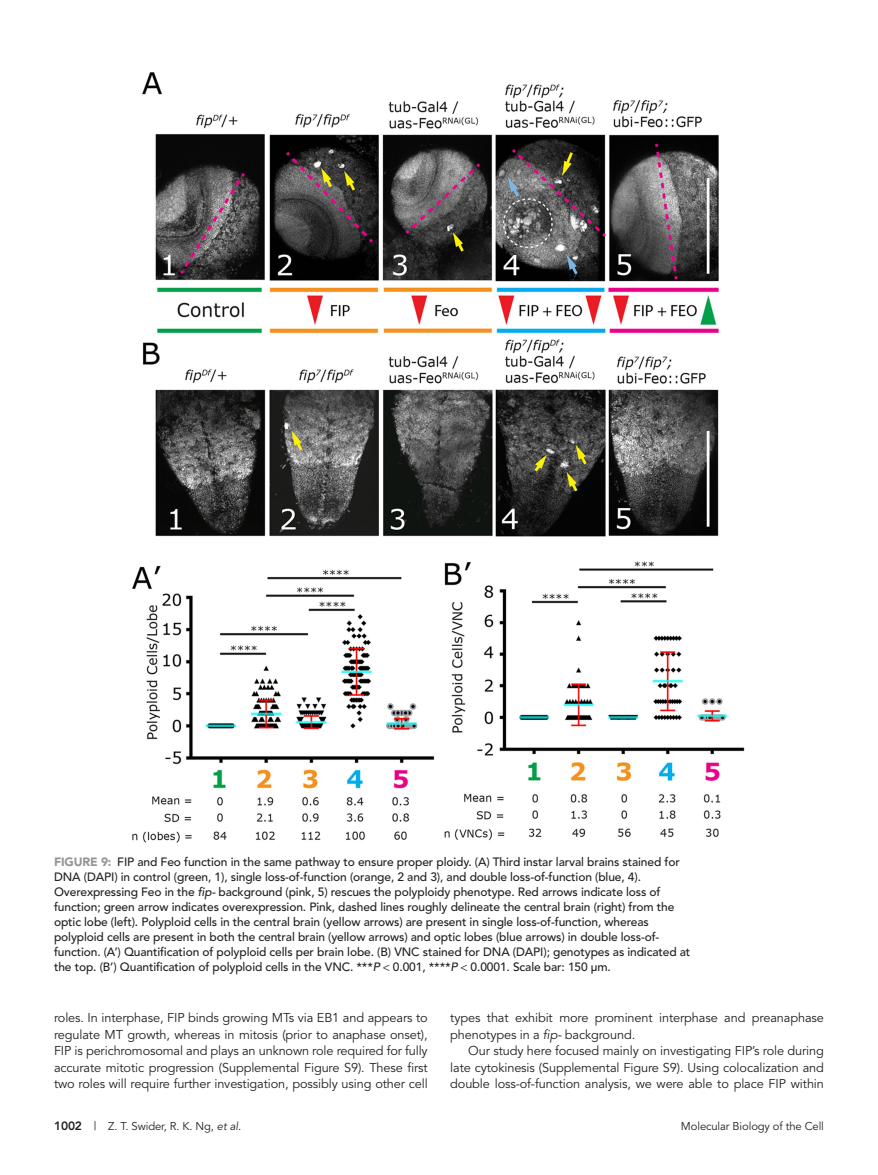
<style>
.page{position:relative;width:878px;height:1175px;background:#fff}
.page>*{position:absolute;margin:0;border:0;box-sizing:border-box;transform-origin:0 0}
.ParaFL{font:12.75px/16.5px "Avenir";letter-spacing:-.01em;color:#231f20;text-align:justify}
.Para{font:12.75px/16.5px "Avenir";letter-spacing:-.01em;color:#231f20;text-align:justify}
.FigCaption_35_5p{font:500 12px/15px "Avenir";letter-spacing:-.01em;color:#231f20}
.t1{font:11.25px "Avenir";letter-spacing:-.01em;color:#231f20}
.s1{font-weight:900;color:#939598}
.s2{font-style:italic}
.s3{font-weight:800;font-size:12px}
.s4{font-size:12px}
</style>
<div class="page">
<img style="left:133px;top:72px;width:612px;height:770px">
<p class="FigCaption_35_5p" style="left:54px;top:855px;width:638px"><span class="s1">FIGURE 9:</span> FIP and Feo function in the same pathway to ensure proper ploidy. (A) Third instar larval brains stained for DNA (DAPI) in control (green, 1), single loss-of-function (orange, 2 and 3), and double loss-of-function (blue, 4).<br>Overexpressing Feo in the <span class="s2">fip-</span> background (pink, 5) rescues the polyploidy phenotype. Red arrows indicate loss of function; green arrow indicates overexpression. Pink, dashed lines roughly delineate the central brain (right) from the optic lobe (left). Polyploid cells in the central brain (yellow arrows) are present in single loss-of-function, whereas polyploid cells are present in both the central brain (yellow arrows) and optic lobes (blue arrows) in double loss-of&shy;function. (A’) Quantification of polyploid cells per brain lobe. (B) VNC stained for DNA (DAPI); genotypes as indicated at the top. (B’) Quantification of polyploid cells in the VNC. ***<span class="s2">P</span> 0.001, ****<span class="s2">P</span> 0.0001. Scale bar: 150 µm.</p>
<p class="ParaFL" style="left:54px;top:1010px;width:375px">roles. In interphase, FIP binds growing MTs via EB1 and appears to regulate MT growth, whereas in mitosis (prior to anaphase onset), FIP is perichromosomal and plays an unknown role required for fully accurate mitotic progression (Supplemental Figure S9). These first two roles will require further investigation, possibly using other cell</p>
<p class="ParaFL" style="left:450px;top:1010px;width:375px">types that exhibit more prominent interphase and preanaphase phenotypes in a <span class="s2">fip-</span> background.</p>
<p class="Para" style="left:450px;top:1043px;width:375px;text-indent:18px">Our study here focused mainly on investigating FIP’s role during late cytokinesis (Supplemental Figure S9). Using colocalization and double loss-of-function analysis, we were able to place FIP within</p>
<p class="t1" style="left:54px;top:1119px;width:189px"><span class="s3">1002</span> <span class="s4">|</span> Z. T. Swider, R. K. Ng, <span class="s2">et al</span>.</p>
<p class="t1" style="left:681px;top:1119px;width:144px">Molecular Biology of the Cell</p>
</div>
